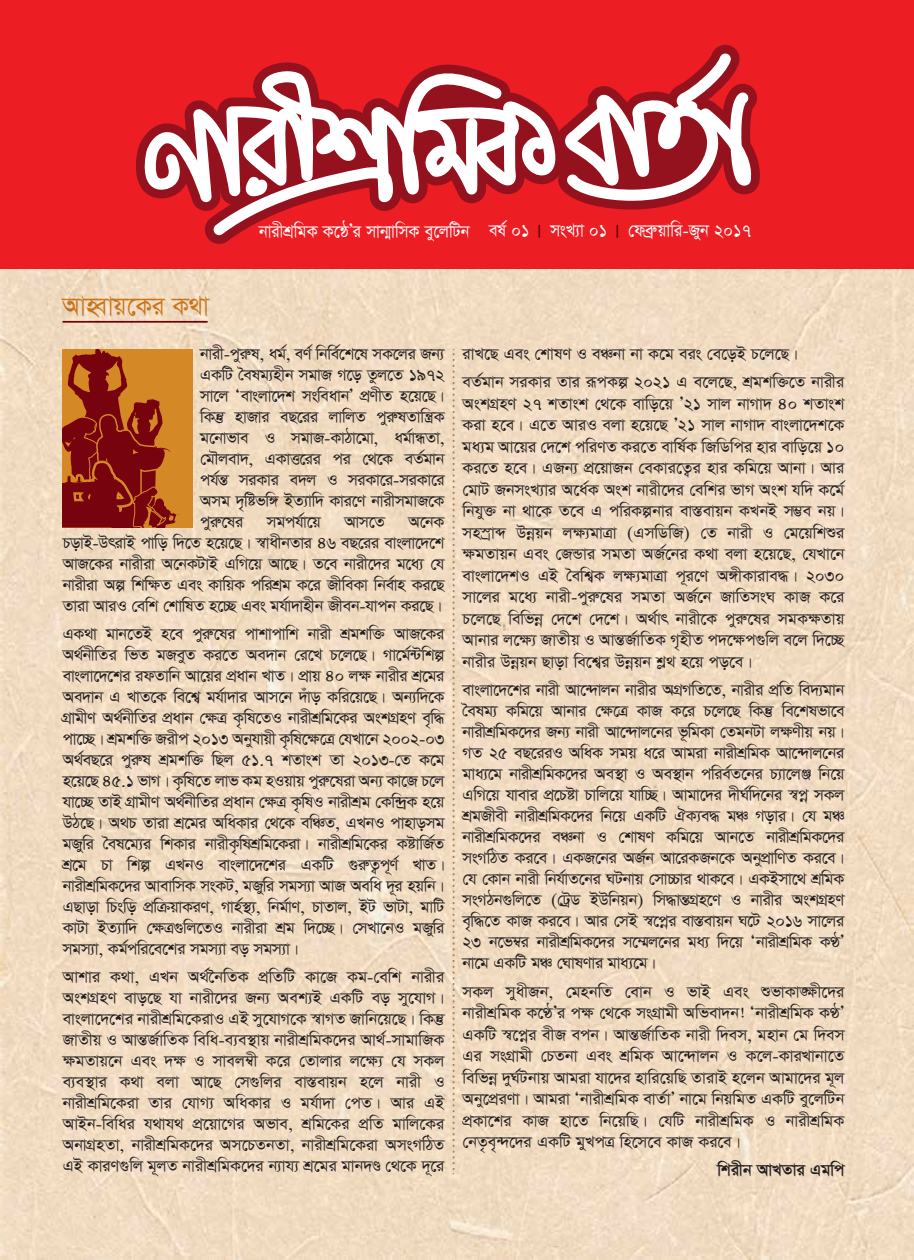
<style>
.page{position:relative;width:914px;height:1260px;background:#fff}
.page>*{position:absolute;margin:0;border:0;box-sizing:border-box;transform-origin:0 0}
.t1{font:31.5px "Sutonny MJ";color:#d48826;scale:.93 1}
.t2{font:21px "Sutonny MJ";color:#fff;scale:.92 1}
.t3{font:19.25px/21px "Sutonny MJ";color:#231f20;text-align:justify}
.t4{font:700 19.25px "Sutonny MJ";color:#231f20}
</style>
<div class="page">
<img style="left:0;top:268px;width:913px;height:992px">
<hr style="left:63px;top:321px;width:145px;height:2px;background:#76030e">
<svg style="left:452px;top:349px;width:2px;height:825px;background:#e1c6a9"></svg>
<div style="left:0;top:0;width:913px;height:268px;background:#ed1d24"></div>
<svg style="left:136px;top:45px;width:624px;height:199px"></svg>
<svg style="left:140px;top:69px;width:416px;height:166px"></svg>
<svg style="left:565px;top:53px;width:187px;height:148px"></svg>
<svg style="left:244px;top:176px;width:23px;height:20px"></svg>
<svg style="left:616px;top:226px;width:2px;height:11px"></svg>
<svg style="left:538px;top:226px;width:2px;height:11px"></svg>
<div style="left:63px;top:349px;width:130px;height:179px;background:#d48826"></div>
<svg style="left:63px;top:349px;width:117px;height:179px"></svg>
<h1 class="t1" style="left:63px;top:289px;width:159px">AVNŸVQ‡KI K_V</h1>
<p class="t2" style="left:259px;top:220px;width:536px">BVIXKÖWGK K‡ÚÕI MVB¥VWMK EY‡JWUB EL© 01 MSL¨V 01 †DEªÆQVWI-RYB 2017</p>
<p class="t3" style="left:63px;top:344px;width:383px;text-align:right">BVIX-CYIÆL, AG©, EY© WBWE©‡K‡L MK‡JI RB¨<br>GKWU ˆELG¨NXB MGVR M‡O ZZJ‡Z 1972<br>MV‡J ÔEVSJV‡`K MSWEAVBÕ CÖYXZ N‡Q‡Q|<br>WKŠ‘NVRVI EQ‡II JVWJZ CYIÆLZVWŠ¿K<br>G‡BVFVE I MGVR-KVVV‡GV, AG©VÜZV,<br>†GŠJEV`, GKVË‡II CI †_‡K EZ©GVB<br>CH©ŠÍMIKVI E`J I MIKV‡I-MIKV‡I<br>AMG `„WÓFW½ BZ¨VW` KVI‡Y BVIXMGVR‡K<br>CYIÆ‡LI MGCH©V‡Q AVM‡Z A‡BK<br>POVB-DRIVB CVWO W`‡Z N‡Q‡Q| ¯^VAXBZVI 46 EQ‡II EVSJV‡`‡K AVR‡KI BVIXIV A‡BKUVB GWM‡Q AV‡Q| Z‡E BVIX‡`I G‡A¨ †H BVIXIV AÍ WKWŸZ GES KVWQK CWIKÖG K‡I RXWEKV WBE©VN KI‡Q ZVIV AVII †EWK †KVWLZ N‡”Q GES GH©V`VNXB RXEB-HVCB KI‡Q|</p>
<p class="t3" style="left:63px;top:624px;width:384px">GK_V GVB‡ZB N‡E CYIÆ‡LI CVKVCVWK BVIX KÖGKW³ AVR‡KI A_©BXWZI WFZ GREYZ KI‡Z AE`VB †I‡L P‡J‡Q| MV‡G©›UWKÍ EVSJV‡`‡KI IDZVWB AV‡QI CÖAVB LVZ| CÖVQ 40 JŸ BVIXI KÖ‡GI AE`VB G LVZ‡K WE‡K¦ GH©V`VI AVM‡B `UVO KWI‡Q‡Q| AB¨W`‡K MÖVGXY A_©BXWZI CÖAVB †ŸÎ K…WL‡ZI BVIXKÖWG‡KI ASKMÖNY E„W× CV‡”Q| KÖGKW³ RIXC 2013 ABYHVQX K…WL‡Ÿ‡Î †HLV‡B 2002-03<br>A_©EQ‡I CYIÆL KÖGKW³ WQJ 51.7 KZVSK ZV 2013-†Z K‡G N‡Q‡Q 45.1 FVM| K…WL‡Z JVF KG NIQVQ CYIÆ‡LIV AB¨ KV‡R P‡J HV‡”Q ZVB MÖVGXY A_©BXWZI CÖAVB †ŸÎ K…WLI BVIXKÖG †KW›`ªK N‡Q DV‡Q| A_P ZVIV KÖ‡GI AWAKVI †_‡K EWÂZ, GLBI CVNVOMG GRYWI ˆEL‡G¨I WKKVI BVIXK…WLKÖWG‡KIV| BVIXKÖWG‡KI KÓVWR©Z KÖ‡G PV WKÍ GLBI EVSJV‡`‡KI GKWU ¸IÆZ¡C~Y© LVZ| BVIXKÖWGK‡`I AVEVWMK MSKU, GRYWI MGM¨V AVR AEWA `~I NQWB| GQVOV WPSWO CÖWΜQVKIY, MVN©¯’¨, WBG©VY, PVZVJ, BU FVUV, GVWU KVUV BZ¨VW` †ŸÎ¸WJ‡ZI BVIXIV KÖG W`‡”Q| †MLV‡BI GRYWI MGM¨V, KG©CWI‡E‡KI MGM¨V EO MGM¨V|</p>
<p class="t3" style="left:63px;top:967px;width:394px;text-align:left">AVKVI K_V, GLB A_©‰BWZK CÖWZWU KV‡R KG-†EWK BVIXI ASKMÖNY EVO‡Q HV BVIX‡`I RB¨ AEK¨B GKWU EO MY‡HVM| EVSJV‡`‡KI BVIXKÖWG‡KIVI GB MY‡HVM‡K ¯^VMZ RVWB‡Q‡Q| WKŠ‘ RVZXQ I AVŠÍR©VWZK WEWA-E¨E¯’VQ BVIXKÖWGK‡`I AV_©-MVGVWRK ŸGZVQ‡B GES `Ÿ I MVEJ¤^X K‡I †ZVJVI J‡Ÿ¨ †H MKJ E¨E¯’VI K_V EJV AV‡Q †M¸WJI EV¯ÍEVQB N‡J BVIX I BVIXKÖWG‡KIV ZVI †HVM¨ AWAKVI I GH©V`V †CZ| AVI GB AVBB-WEWAI H_VH_ CÖ‡QV‡MI AFVE, KÖWG‡KI CÖWZ GVWJ‡KI ABVMÖNZV, BVIXKÖWGK‡`I AM‡PZBZV, BVIXKÖWG‡KIV AMSMWVZ GB KVIY¸WJ G~JZ BVIXKÖWGK‡`I B¨VH¨ KÖ‡GI GVB`Ð †_‡K `~‡I</p>
<p class="t3" style="left:462px;top:340px;width:383px;line-height:28.5px">IVL‡Q GES †KVLY I EÂBV BV K‡G EIS †E‡OB P‡J‡Q|<br>EZ©GVB MIKVI ZVI IƑCKÍ 2021 G E‡J‡Q, KÖGKW³‡Z BVIXI</p>
<p class="t3" style="left:462px;top:394px;width:383px;line-height:21.5px">ASKMÖNY 27 KZVSK †_‡K EVWO‡Q Õ21 MVJ BVMV` 40 KZVSK KIV N‡E| G‡Z AVII EJV N‡Q‡Q Õ21 MVJ BVMV` EVSJV‡`K‡K GA¨G AV‡QI †`‡K CWIYZ KI‡Z EVWL©K WRWWWCI NVI EVWO‡Q 10<br>KI‡Z N‡E| GRB¨ CÖ‡QVRB †EKVI‡Z¡I NVI KWG‡Q AVBV| AVI †GVU RBMSL¨VI A‡A©K ASK BVIX‡`I †EWKI FVM ASK HW` K‡G© WBHY³ BV _V‡K Z‡E G CWIKÍBVI EV¯ÍEVQB KLBB M¤¢E BQ| MN¯ªVÃ DBŒQB JŸ¨GVÎV (GMWWWR) †Z BVIX I †G‡QWKÏI ŸGZVQB GES †RÛVI MGZV AR©‡BI K_V EJV N‡Q‡Q, †HLV‡B EVSJV‡`KI GB ˆEWK¦K JŸ¨GVÎV C~I‡Y A½XKVIVE×| 2030<br>MV‡JI G‡A¨ BVIX-CYIÆ‡LI MGZV AR©‡B RVWZMSN KVR K‡I P‡J‡Q WEWFBŒ †`‡K †`‡K| A_©VR BVIX‡K CYIÆ‡LI MGKŸZVQ AVBVI J‡Ÿ¨ RVZXQ I AVŠÍR©VWZK M„NXZ C`‡ŸC¸WJ E‡J W`‡”Q BVIXI DBŒQB QVOV WE‡K¦I DBŒQB KØ_ N‡Q CO‡E|</p>
<p class="t3" style="left:462px;top:680px;width:383px">EVSJV‡`‡KI BVIX AV‡›`VJB BVIXI AMÖMWZ‡Z, BVIXI CÖWZ WE`¨GVB ˆELG¨ KWG‡Q AVBVI †Ÿ‡Î KVR K‡I P‡J‡Q WKŠ‘WE‡KLFV‡E BVIXKÖWGK‡`I RB¨ BVIX AV‡›`VJ‡BI F‚WGKV †ZGBUV JŸYXQ BQ| MZ 25 EQ‡III AWAK MGQ A‡I AVGIV BVIXKÖWGK AV‡›`VJ‡BI GVA¨‡G BVIXKÖWGK‡`I AE¯’V I AE¯’VB CWIE©Z‡BI P¨V‡JÄ WB‡Q GWM‡Q HVEVI CÖ‡PÓV PVWJ‡Q HVW”Q| AVGV‡`I `XN©W`‡BI ¯^CŒ MKJ KÖGRXEX BVIXKÖWGK‡`I WB‡Q GKWU HK¨E× GÂ MOVI| †H GÂ BVIXKÖWGK‡`I EÂBV I †KVLY KWG‡Q AVB‡Z BVIXKÖWGK‡`I MSMWVZ KI‡E| GKR‡BI AR©B AV‡IKRB‡K ABYCÖVWYZ KI‡E| †H †KVB BVIX WBH©VZ‡BI NUBVQ †MV”PVI _VK‡E| GKBMV‡_ KÖWGK MSMVB¸WJ‡Z (†UªW BDWBQB) WM×VŠÍMÖN‡Y I BVIXI ASKMÖNY E„W×‡Z KVR KI‡E| AVI †MB ¯^‡CŒI EV¯ÍEVQB N‡U 2016 MV‡JI 23 B‡F¤^I BVIXKÖWGK‡`I M‡¤§J‡BI GA¨ W`‡Q ÔBVIXKÖWGK KÉÕ BV‡G GKWU GÂ †NVLYVI GVA¨‡G|</p>
<p class="t3" style="left:462px;top:981px;width:385px;line-height:21.5px">MKJ MYAXRB, †GNBWZ †EVB I FVB GES ÏFVKV•ŸX‡`I BVIXKÖWGK K‡ÉÕI CŸ †_‡K MSMÖVGX AWFEV`B! ÔBVIXKÖWGK KÉÕ GKWU ¯^‡CŒI EXR ECB| AVŠÍR©VWZK BVIX W`EM, GNVB †G W`EM GI MSMÖVGX †PZBV GES KÖWGK AV‡›`VJB I K‡J-KVILVBV‡Z WEWFBŒ `YN©UBVQ AVGIV HV‡`I NVWI‡QWQ ZVIVB N‡JB AVGV‡`I G~J ABY‡CÖIYV| AVGIV ÔBVIXKÖWGK EVZ©VÕ BV‡G WBQWGZ GKWU EY‡JWUB CÖKV‡KI KVR NV‡Z WB‡QWQ| †HWU BVIXKÖWGK I BVIXKÖWGK †BZ…E„›`‡`I GKWU GYLCÎ WN‡M‡E KVR KI‡E|</p>
<p class="t4" style="left:717px;top:1159px;width:128px">WKIXB AVLZVI GGWC</p>
</div>
